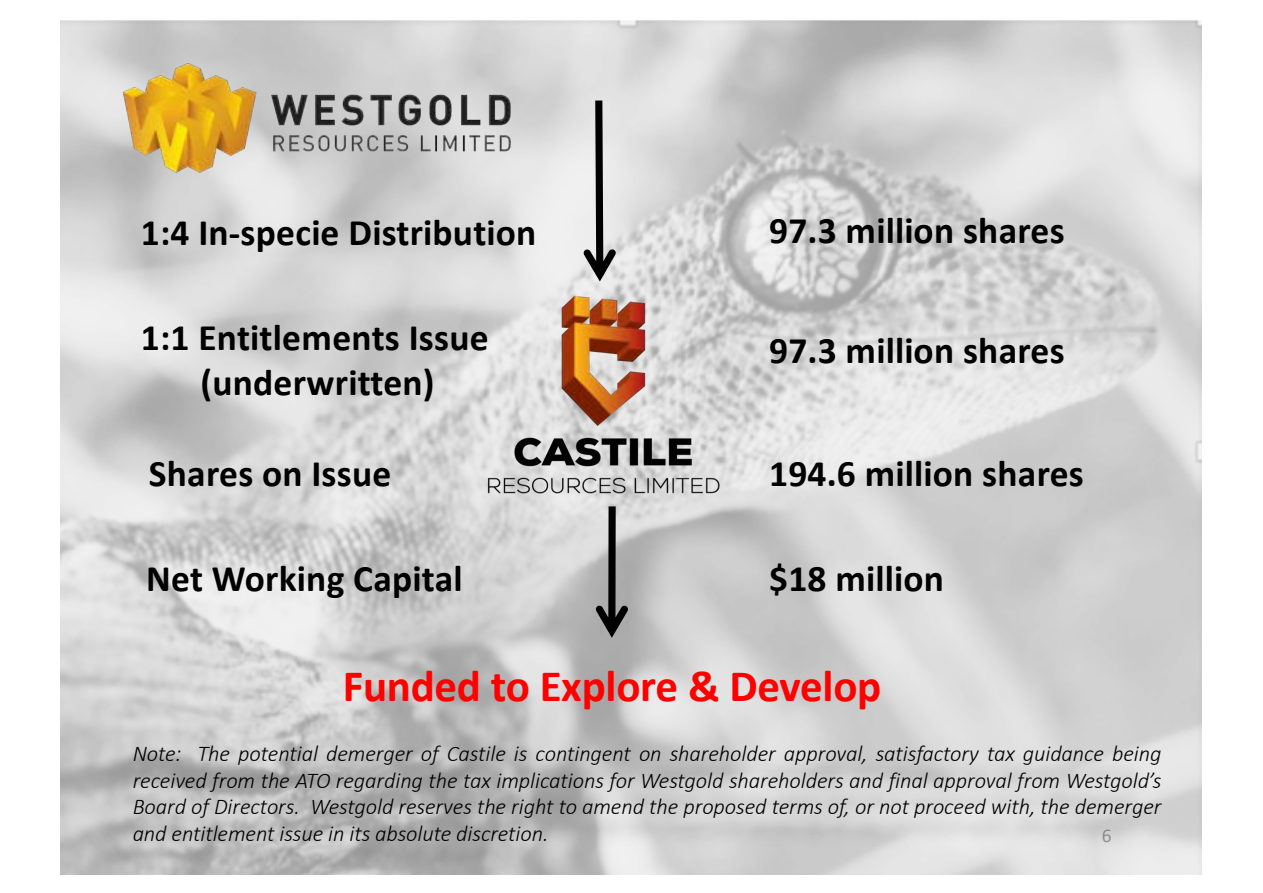
<style>
.page{position:relative;width:1263px;height:893px;background:#fff}
.page>*{position:absolute;margin:0;border:0;box-sizing:border-box;transform-origin:0 0}
.t1{font:700 45px "Calibri";letter-spacing:-.01em;color:#f00}
.t2{font:700 37.5px/45px "Calibri";letter-spacing:.005em;color:#000;text-align:center}
.t3{font:italic 300 22.5px/26.5px "Calibri";letter-spacing:-.005em;color:#000;text-align:justify}
.t4{font:19.5px "Calibri";color:#898989}
</style>
<div class="page">
<img style="left:60px;top:21px;width:1141px;height:853px">
<img style="left:118px;top:39px;width:397px;height:138px">
<img style="left:403px;top:214px;width:391px;height:368px">
<svg style="left:583px;top:100px;width:33px;height:181px;background:#ababab"></svg>
<svg style="left:595px;top:506px;width:33px;height:131px;background:#898989"></svg>
<img style="left:75px;top:733px;width:1099px;height:141px">
<h2 class="t2" style="left:141px;top:210px;width:397px">1:4 In-specie Distribution</h2>
<h2 class="t2" style="left:769px;top:208px;width:297px">97.3 million shares</h2>
<h2 class="t2" style="left:141px;top:314px;width:349px">1:1 Entitlements Issue (underwritten)</h2>
<h2 class="t2" style="left:769px;top:328px;width:297px">97.3 million shares</h2>
<h2 class="t2" style="left:149px;top:451px;width:244px">Shares on Issue</h2>
<h2 class="t2" style="left:769px;top:450px;width:316px">194.6 million shares</h2>
<h2 class="t2" style="left:146px;top:555px;width:318px">Net Working Capital</h2>
<h2 class="t2" style="left:769px;top:555px;width:176px">$18 million</h2>
<h1 class="t1" style="left:343px;top:657px;width:540px">Funded to Explore &amp; Develop</h1>
<p class="t3" style="left:133px;top:740px;width:1030px">Note: The potential demerger of Castile is contingent on shareholder approval, satisfactory tax guidance being received from the ATO regarding the tax implications for Westgold shareholders and final approval from Westgold’s Board of Directors. Westgold reserves the right to amend the proposed terms of, or not proceed with, the demerger and entitlement issue in its absolute discretion.</p>
<p class="t4" style="left:1102px;top:823px;width:11px">6</p>
</div>
